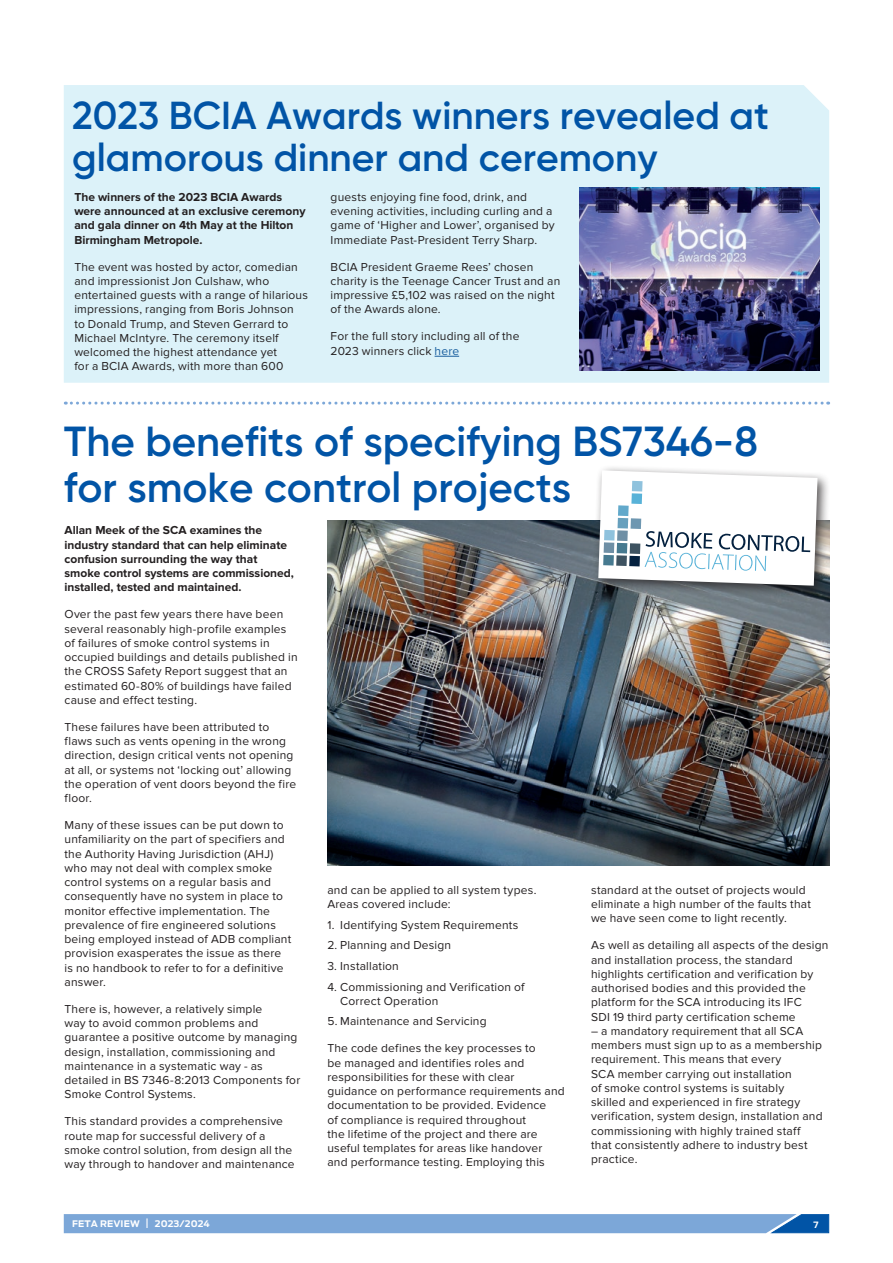
<style>
.page{position:relative;width:893px;height:1263px;background:#fff}
.page>*{position:absolute;margin:0;border:0;box-sizing:border-box;transform-origin:0 0}
.t1{font:600 42px/45.8px "Gilroy";color:#0154a6}
.t2{font:600 39px/42px "Gilroy";color:#0154a6}
.t3{font:12px/14.2px "Proxima Nova";letter-spacing:.015em;color:#231f20}
.t4{font:700 12px/14.2px "Proxima Nova";color:#231f20}
.t5{font:700 9px "Antenna";letter-spacing:.01em;color:#fff}
.t6{font:700 8.7px "Antenna";color:#fff}
.s1{color:#175d9e}
.s2{font-weight:500;font-size:12.9px}
</style>
<div class="page">
<div style="left:64px;top:85px;width:765px;height:298px;background:#dcf2f9"></div>
<img style="left:327px;top:521px;width:502px;height:344px">
<img style="left:579px;top:187px;width:240px;height:184px">
<div style="left:592px;top:465px;width:239px;height:133px;background:#231f20;opacity:.75"></div>
<svg style="left:598px;top:470px;width:219px;height:116px"></svg>
<svg style="left:65px;top:402px;width:764px;height:3px"></svg>
<svg style="left:435px;top:356px;width:24px;height:1px"></svg>
<svg style="left:64px;top:1214px;width:766px;height:20px;background:#7ba6d7"></svg>
<h2 class="t2" style="left:72px;top:94px;width:698px">2023 BCIA Awards winners revealed at glamorous dinner and ceremony</h2>
<p class="t4" style="left:74px;top:190px;width:233px">The winners of the 2023 BCIA Awards were announced at an exclusive ceremony and gala dinner on 4th May at the Hilton Birmingham Metropole.</p>
<p class="t3" style="left:74px;top:260px;width:235px">The event was hosted by actor, comedian and impressionist Jon Culshaw, who entertained guests with a range of hilarious impressions, ranging from Boris Johnson<br>to Donald Trump, and Steven Gerrard to Michael McIntyre. The ceremony itself welcomed the highest attendance yet<br>for a BCIA Awards, with more than 600</p>
<p class="t3" style="left:331px;top:190px;width:226px">guests enjoying fine food, drink, and evening activities, including curling and a game of ‘Higher and Lower’, organised by Immediate Past-President Terry Sharp.</p>
<p class="t3" style="left:331px;top:260px;width:231px">BCIA President Graeme Rees’ chosen charity is the Teenage Cancer Trust and an impressive £5,102 was raised on the night of the Awards alone.</p>
<p class="t3" style="left:331px;top:329px;width:190px">For the full story including all of the<br>2023 winners click <span class="s1">here</span></p>
<h1 class="t1" style="left:64px;top:419px;width:696px">The benefits of specifying BS7346-8 for smoke control projects</h1>
<p class="t4" style="left:65px;top:523px;width:231px">Allan Meek of the SCA examines the industry standard that can help eliminate confusion surrounding the way that smoke control systems are commissioned, installed, tested and maintained.</p>
<p class="t3" style="left:65px;top:607px;width:235px">Over the past few years there have been several reasonably high-profile examples of failures of smoke control systems in occupied buildings and details published in the CROSS Safety Report suggest that an estimated 60-80% of buildings have failed cause and effect testing.</p>
<p class="t3" style="left:65px;top:720px;width:233px">These failures have been attributed to flaws such as vents opening in the wrong direction, design critical vents not opening at all, or systems not ‘locking out’ allowing the operation of vent doors beyond the fire floor.</p>
<p class="t3" style="left:65px;top:818px;width:228px">Many of these issues can be put down to unfamiliarity on the part of specifiers and the Authority Having Jurisdiction (AHJ) who may not deal with complex smoke control systems on a regular basis and consequently have no system in place to monitor effective implementation. The prevalence of fire engineered solutions being employed instead of ADB compliant provision exasperates the issue as there is no handbook to refer to for a definitive answer.</p>
<p class="t3" style="left:65px;top:1002px;width:237px">There is, however, a relatively simple<br>way to avoid common problems and guarantee a positive outcome by managing design, installation, commissioning and maintenance in a systematic way - as detailed in BS 7346-8:2013 Components for Smoke Control Systems.</p>
<p class="t3" style="left:65px;top:1114px;width:232px">This standard provides a comprehensive route map for successful delivery of a smoke control solution, from design all the way through to handover and maintenance</p>
<p class="t3" style="left:327px;top:883px;width:210px">and can be applied to all system types.<br>Areas covered include:</p>
<p class="t3" style="left:327px;top:918px;width:193px">1. Identifying System Requirements</p>
<p class="t3" style="left:327px;top:938px;width:125px">2. Planning and Design</p>
<p class="t3" style="left:327px;top:959px;width:73px">3. Installation</p>
<p class="t3" style="left:340px;top:979px;width:186px;text-indent:-13px">4. Commissioning and Verification of<br>Correct Operation</p>
<p class="t3" style="left:327px;top:1014px;width:161px">5. Maintenance and Servicing</p>
<p class="t3" style="left:327px;top:1041px;width:239px">The code defines the key processes to<br>be managed and identifies roles and responsibilities for these with clear guidance on performance requirements and documentation to be provided. Evidence<br>of compliance is required throughout<br>the lifetime of the project and there are useful templates for areas like handover and performance testing. Employing this</p>
<p class="t3" style="left:591px;top:883px;width:221px">standard at the outset of projects would eliminate a high number of the faults that we have seen come to light recently.</p>
<p class="t3" style="left:591px;top:938px;width:239px">As well as detailing all aspects of the design and installation process, the standard highlights certification and verification by authorised bodies and this provided the platform for the SCA introducing its IFC<br>SDI 19 third party certification scheme</p>
<p class="t3" style="left:591px;top:1024px;width:233px">– a mandatory requirement that all SCA members must sign up to as a membership requirement. This means that every<br>SCA member carrying out installation<br>of smoke control systems is suitably<br>skilled and experienced in fire strategy verification, system design, installation and commissioning with highly trained staff that consistently adhere to industry best practice.</p>
<p class="t5" style="left:72px;top:1218px;width:139px">FETA REVIEW <span class="s2">I</span> 2023/2024</p>
<p class="t6" style="left:813px;top:1220px;width:7px">7</p>
</div>
